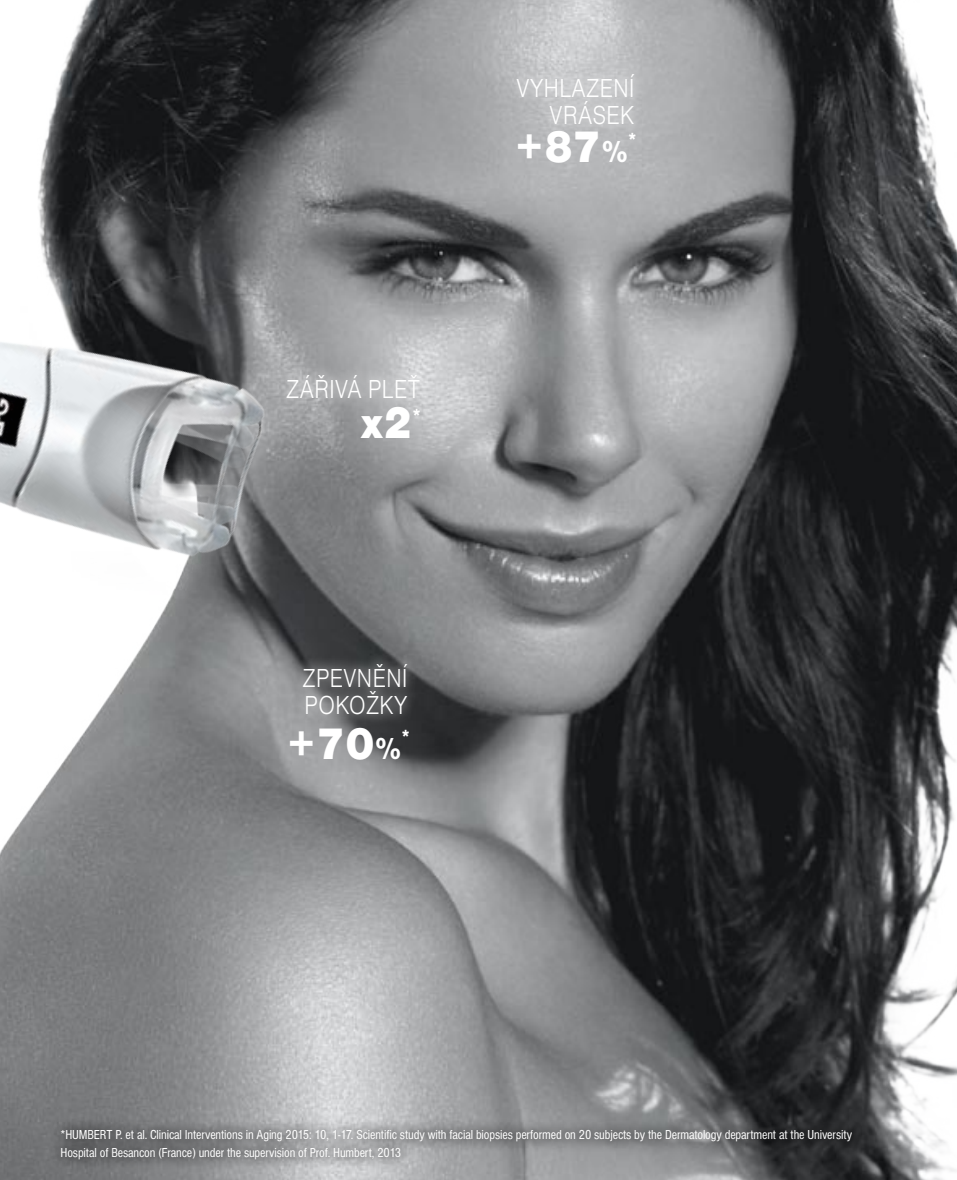
<style>
.page{position:relative;width:957px;height:1180px;background:#fff}
.page>*{position:absolute;margin:0;border:0;box-sizing:border-box;transform-origin:0 0}
.t1{font:45.68px "Nimbus San DEE Blac";color:#fff;scale:.93 1}
.t2{font:27px/27px "Nimbus San DEE Ligh";letter-spacing:.02em;color:#fff;scale:.85 1}
.t3{font:18.22px "Nimbus San DEE Blac";color:#fff;scale:.93 1}
.t4{font:condensed 13.5px/18px "Nimbus San DEE";letter-spacing:-.01em;color:#fff}
.s1{font-size:31.5px}
</style>
<div class="page">
<img style="left:0;top:0;width:957px;height:1180px">
<img style="left:0;top:87px;width:384px;height:773px">
<svg style="left:0;top:0;width:4px;height:4px"></svg>
<div style="left:288px;top:648px;width:240px;height:115px;background:#fff;opacity:.3"></div>
<div style="left:272px;top:360px;width:240px;height:106px;background:#fff;opacity:.3"></div>
<div style="left:502px;top:59px;width:240px;height:115px;background:#fff;opacity:.3"></div>
<div style="left:46px;top:1114px;width:869px;height:66px;background:#000;opacity:.5"></div>
<h2 class="t2" style="left:516px;top:75px;width:140px;text-align:right">VYHLAZENÍ<br>VRÁSEK</h2>
<h2 class="t2" style="left:286px;top:376px;width:159px">ZÁŘIVÁ PLEŤ</h2>
<h1 class="t1" style="left:361px;top:396px;width:56px">x2</h1>
<h3 class="t3" style="left:413px;top:404px;width:10px">*</h3>
<h2 class="t2" style="left:302px;top:665px;width:125px">ZPEVNĚNÍ<br>POKOŽKY</h2>
<h1 class="t1" style="left:287px;top:717px;width:124px">+70<span class="s1">%</span></h1>
<h3 class="t3" style="left:402px;top:725px;width:10px">*</h3>
<h1 class="t1" style="left:515px;top:120px;width:123px">+87<span class="s1">%</span></h1>
<h3 class="t3" style="left:628px;top:129px;width:10px">*</h3>
<p class="t4" style="left:61px;top:1126px;width:793px">*HUMBERT P. et al. Clinical Interventions in Aging 2015: 10, 1-17. Scientific study with facial biopsies performed on 20 subjects by the Dermatology department at the University<br>Hospital of Besancon (France) under the supervision of Prof. Humbert, 2013</p>
</div>
